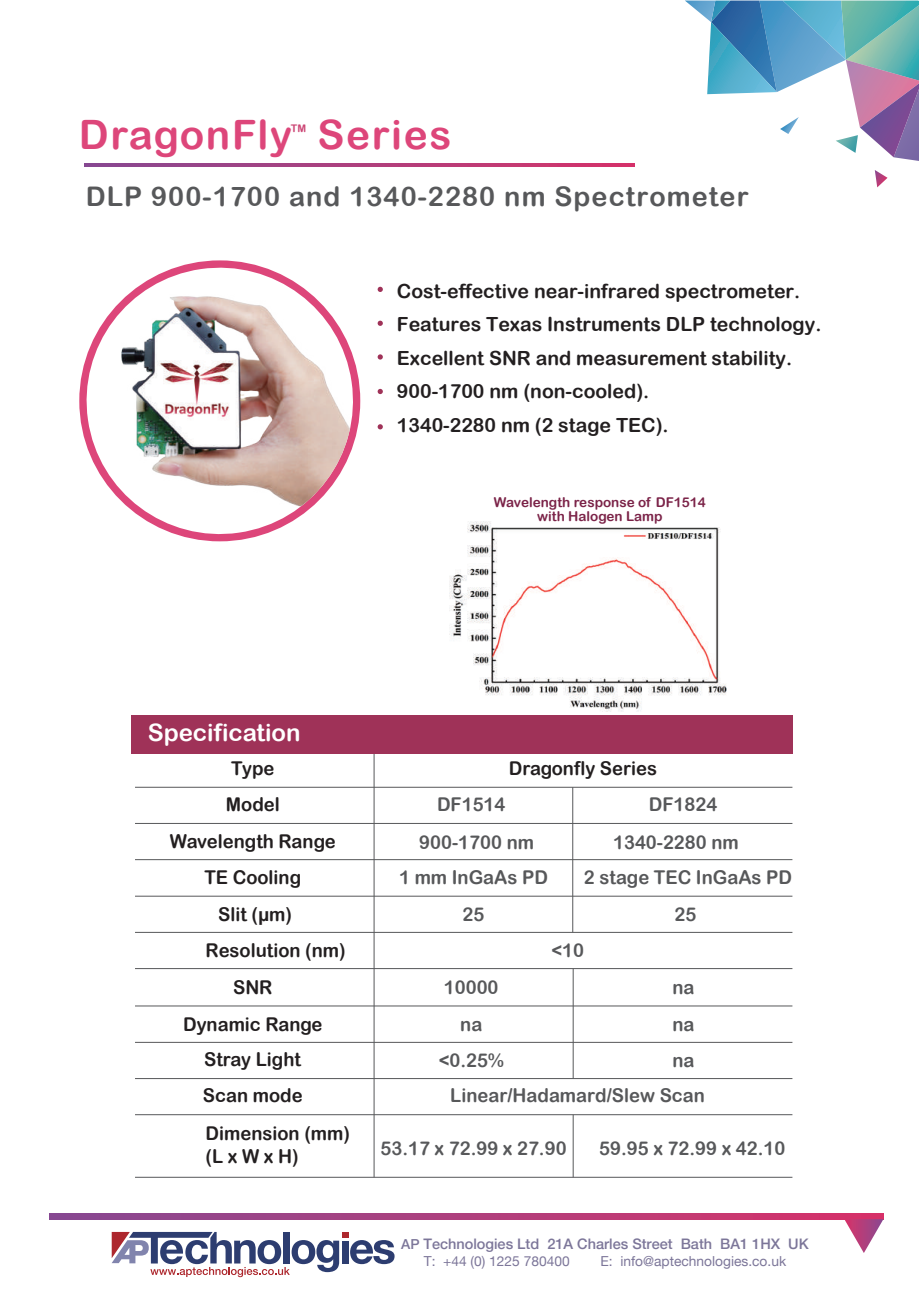
<style>
.page{position:relative;width:919px;height:1289px;background:#fff}
.page>*{position:absolute;margin:0;border:0;box-sizing:border-box;transform-origin:0 0}
.t1{font:40.5px "Arial Rounded MT Bold";letter-spacing:.04em;color:#dd467a}
.t2{font:27px "Arial Rounded MT Bold";letter-spacing:.04em;color:#57585a}
.t3{font:24px "Arial Rounded MT Bold";color:#fff}
.t4{font:19.5px/33.5px "Arial Rounded MT Bold";color:#231f20}
.t5{font:19.05px/35.8px "Arial Rounded MT Bold";color:#57585a}
.t6{font:19.05px/36px "Arial Rounded MT Bold";color:#231f20;text-align:center}
.t7{font:500 14.55px "Helvetica Neue LT";color:#7c7699}
.t8{font:13.8px "Helvetica Neue LT";color:#7c7699}
.t9{font:13.5px/14.9px "Arial Rounded MT Bold";color:#7b2348;text-align:center}
.t10{font:10.5px "Arial Rounded MT Bold";color:#cc4675}
.s1{font-size:13.8px}
</style>
<div class="page">
<svg style="left:85px;top:163px;width:549px;height:3px"></svg>
<svg style="left:874px;top:170px;width:13px;height:17px"></svg>
<svg style="left:685px;top:1px;width:233px;height:160px"></svg>
<svg style="left:79px;top:260px;width:282px;height:282px"></svg>
<img style="left:92px;top:276px;width:261px;height:246px">
<svg style="left:377px;top:287px;width:6px;height:5px"></svg>
<svg style="left:377px;top:321px;width:6px;height:5px"></svg>
<svg style="left:377px;top:354px;width:6px;height:5px"></svg>
<svg style="left:377px;top:424px;width:6px;height:5px"></svg>
<svg style="left:49px;top:1213px;width:834px;height:6px"></svg>
<svg style="left:844px;top:1219px;width:39px;height:33px"></svg>
<hr style="left:135px;top:1176px;width:657px;height:1px;background:#57585a">
<hr style="left:135px;top:1078px;width:657px;height:1px;background:#57585a">
<hr style="left:135px;top:1042px;width:657px;height:1px;background:#57585a">
<hr style="left:135px;top:1005px;width:657px;height:1px;background:#57585a">
<hr style="left:135px;top:968px;width:657px;height:1px;background:#57585a">
<hr style="left:135px;top:932px;width:657px;height:1px;background:#57585a">
<hr style="left:135px;top:895px;width:657px;height:1px;background:#57585a">
<hr style="left:135px;top:859px;width:657px;height:1px;background:#57585a">
<hr style="left:135px;top:823px;width:657px;height:1px;background:#57585a">
<hr style="left:135px;top:787px;width:657px;height:1px;background:#57585a">
<hr style="left:374px;top:750px;width:1px;height:427px;background:#57585a">
<hr style="left:572px;top:787px;width:1px;height:145px;background:#57585a">
<hr style="left:573px;top:968px;width:1px;height:110px;background:#57585a">
<hr style="left:573px;top:1114px;width:1px;height:63px;background:#57585a">
<hr style="left:135px;top:1114px;width:657px;height:1px;background:#57585a">
<div style="left:130px;top:715px;width:662px;height:38px;background:#9f3258"></div>
<img style="left:449px;top:521px;width:278px;height:190px">
<svg style="left:112px;top:1231px;width:282px;height:46px"></svg>
<svg style="left:377px;top:389px;width:6px;height:5px"></svg>
<h1 class="t1" style="left:79px;top:110px;width:374px">DragonFly Series</h1>
<p class="t10" style="left:291px;top:122px;width:17px">TM</p>
<h2 class="t2" style="left:86px;top:180px;width:664px">DLP 900-1700 and 1340-2280 nm Spectrometer</h2>
<p class="t4" style="left:397px;top:274px;width:426px">Cost-effective near-infrared spectrometer.<br>Features Texas Instruments DLP technology.<br>Excellent SNR and measurement stability.<br>900-1700 nm (non-cooled).<br>1340-2280 nm (2 stage TEC).</p>
<p class="t9" style="left:494px;top:494px;width:213px">Wavelength response of DF1514 with Halogen Lamp</p>
<p class="t3" style="left:148px;top:718px;width:154px">Specification</p>
<p class="t6" style="left:170px;top:749px;width:167px;line-height:36.8px">Type<br>Model<br>Wavelength Range</p>
<p class="t6" style="left:204px;top:858px;width:98px">TE Cooling</p>
<p class="t6" style="left:218px;top:895px;width:75px">Slit (µm)</p>
<p class="t6" style="left:205px;top:931px;width:142px">Resolution (nm)</p>
<p class="t6" style="left:183px;top:969px;width:141px">SNR<br>Dynamic Range<br>Stray Light<br>Scan mode</p>
<p class="t6" style="left:205px;top:1121px;width:146px;line-height:22.8px;text-align:left">Dimension (mm) (L x W x H)</p>
<p class="t6" style="left:509px;top:749px;width:150px">Dragonfly Series</p>
<p class="t5" style="left:437px;top:786px;width:70px">DF1514</p>
<p class="t5" style="left:648px;top:786px;width:70px">DF1824</p>
<p class="t5" style="left:419px;top:824px;width:116px">900-1700 nm</p>
<p class="t5" style="left:613px;top:823px;width:127px">1340-2280 nm</p>
<p class="t5" style="left:399px;top:858px;width:150px">1 mm InGaAs PD</p>
<p class="t5" style="left:584px;top:858px;width:209px">2 stage TEC InGaAs PD</p>
<p class="t5" style="left:462px;top:895px;width:23px">25</p>
<p class="t5" style="left:674px;top:895px;width:23px">25</p>
<p class="t5" style="left:551px;top:931px;width:34px">&lt;10</p>
<p class="t5" style="left:444px;top:969px;width:56px">10000</p>
<p class="t5" style="left:672px;top:969px;width:24px">na</p>
<p class="t5" style="left:460px;top:1006px;width:24px">na</p>
<p class="t5" style="left:672px;top:1006px;width:24px">na</p>
<p class="t5" style="left:438px;top:1041px;width:66px">&lt;0.25%</p>
<p class="t5" style="left:450px;top:1041px;width:256px;text-indent:222px">na<br>Linear/Hadamard/Slew Scan</p>
<p class="t5" style="left:380px;top:1130px;width:187px">53.17 x 72.99 x 27.90</p>
<p class="t5" style="left:599px;top:1130px;width:187px">59.95 x 72.99 x 42.10</p>
<p class="t7" style="left:401px;top:1235px;width:409px"><span class="s1">AP</span> Technologies Ltd 21A Charles Street Bath BA1 1HX UK</p>
<p class="t8" style="left:424px;top:1255px;width:147px">T: +44 (0) 1225 780400</p>
<p class="t8" style="left:600px;top:1255px;width:187px">E: info@aptechnologies.co.uk</p>
</div>
